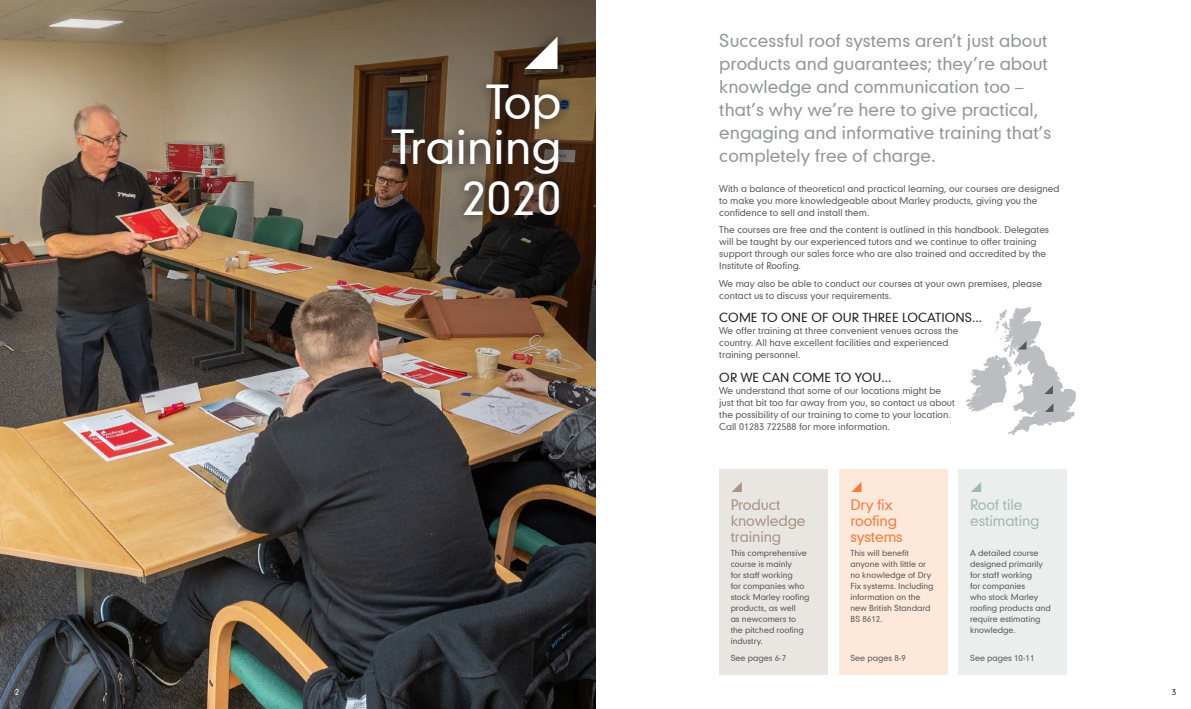
<style>
.page{position:relative;width:1191px;height:709px;background:#fff}
.page>*{position:absolute;margin:0;border:0;box-sizing:border-box;transform-origin:0 0}
.Intro_20pt_Lt_Grey{font:45px/45px "Geometric 706 BT Medium B";color:#fff;text-align:right}
.Intro_20pt_Lt_Grey-2{font:17px/23px "Geometric 706 BT Medium B";color:#939598}
.Subhead_9pt_Caps_B{font:14px/16px "Geometric 706 BT Medium B";letter-spacing:-.01em;color:#a99385}
.Subhead_9pt_Caps_B-2{font:14px/16px "Geometric 706 BT Medium B";letter-spacing:-.01em;color:#f47b42}
.Subhead_9pt_Caps_B-3{font:14px/16px "Geometric 706 BT Medium B";letter-spacing:-.01em;color:#a3b9af}
.Body_9pt_Grey{font:12px "Geometric 706 BT Medium B";color:#231f20}
.Body_9pt_Grey-2{font:9px/12px "Geometric 706 BT Medium B";color:#57585a}
.Body_8pt_Grey{font:8px/11px "Geometric 706 BT Medium B";color:#57585a}
.t1{font:8px "Geometric 706 BT Medium B";color:#231f20}
.t2{font:8px "Geometric 706 BT Medium B";color:#fff}
</style>
<div class="page">
<img style="left:0;top:0;width:595px;height:709px">
<svg style="left:380px;top:26px;width:192px;height:202px;background:#534131"></svg>
<div style="left:719px;top:469px;width:108px;height:206px;background:#e9e5e0"></div>
<div style="left:958px;top:469px;width:109px;height:206px;background:#eaeeec"></div>
<div style="left:839px;top:469px;width:108px;height:206px;background:#fee8d9"></div>
<svg style="left:966px;top:307px;width:110px;height:128px"></svg>
<svg style="left:525px;top:36px;width:32px;height:33px"></svg>
<p class="t2" style="left:15px;top:686px;width:6px">2</p>
<p class="Intro_20pt_Lt_Grey" style="left:391px;top:79px;width:171px">Top<br>Training</p>
<p class="Intro_20pt_Lt_Grey" style="left:461px;top:174px;width:102px">2020</p>
<p class="Intro_20pt_Lt_Grey-2" style="left:719px;top:29px;width:333px">Successful roof systems aren’t just about products and guarantees; they’re about knowledge and communication too – that’s why we’re here to give practical, engaging and informative training that’s completely free of charge.</p>
<p class="Body_9pt_Grey-2" style="left:719px;top:182px;width:342px">With a balance of theoretical and practical learning, our courses are designed to make you more knowledgeable about Marley products, giving you the confidence to sell and install them.</p>
<p class="Body_9pt_Grey-2" style="left:719px;top:224px;width:331px">The courses are free and the content is outlined in this handbook. Delegates will be taught by our experienced tutors and we continue to offer training support through our sales force who are also trained and accredited by the Institute of Roofing.</p>
<p class="Body_9pt_Grey-2" style="left:719px;top:277px;width:324px">We may also be able to conduct our courses at your own premises, please contact us to discuss your requirements.</p>
<p class="Body_9pt_Grey" style="left:719px;top:310px;width:264px">COME TO ONE OF OUR THREE LOCATIONS...</p>
<p class="Body_9pt_Grey-2" style="left:719px;top:325px;width:241px">We offer training at three convenient venues across the country. All have excellent facilities and experienced training personnel.</p>
<p class="Body_9pt_Grey" style="left:719px;top:369px;width:174px">OR WE CAN COME TO YOU...</p>
<p class="Body_9pt_Grey-2" style="left:719px;top:384px;width:237px">We understand that some of our locations might be just that bit too far away from you, so contact us about the possibility of our training to come to your location.<br>Call 01283 722588 for more information.</p>
<p class="Subhead_9pt_Caps_B" style="left:730px;top:496px;width:76px">Product knowledge training</p>
<p class="Body_8pt_Grey" style="left:730px;top:547px;width:80px">This comprehensive course is mainly<br>for staff working<br>for companies who stock Marley roofing products, as well<br>as newcomers to the pitched roofing industry.</p>
<p class="Body_8pt_Grey" style="left:730px;top:652px;width:57px">See pages 6-7</p>
<p class="Subhead_9pt_Caps_B-2" style="left:850px;top:496px;width:54px">Dry fix roofing systems</p>
<p class="Body_8pt_Grey" style="left:850px;top:547px;width:85px">This will benefit anyone with little or no knowledge of Dry<br>Fix systems. Including information on the new British Standard<br>BS 8612.</p>
<p class="Body_8pt_Grey" style="left:850px;top:652px;width:57px">See pages 8-9</p>
<p class="Subhead_9pt_Caps_B-3" style="left:970px;top:496px;width:71px">Roof tile estimating</p>
<p class="Body_8pt_Grey" style="left:970px;top:547px;width:82px">A detailed course designed primarily for staff working<br>for companies<br>who stock Marley roofing products and require estimating knowledge.</p>
<p class="Body_8pt_Grey" style="left:970px;top:652px;width:66px">See pages 10-11</p>
<p class="t1" style="left:1171px;top:686px;width:6px">3</p>
</div>
